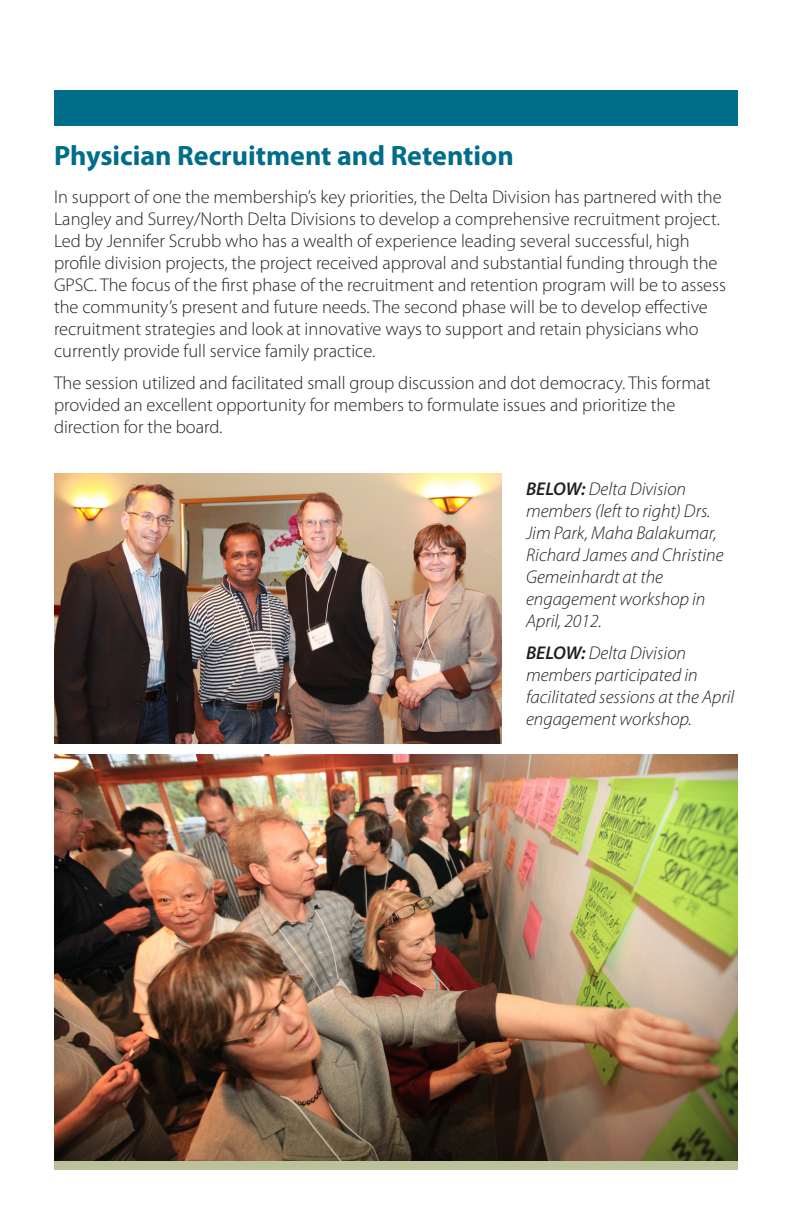
<style>
.page{position:relative;width:792px;height:1224px;background:#fff}
.page>*{position:absolute;margin:0;border:0;box-sizing:border-box;transform-origin:0 0}
.head_1_AR{font:700 28px "Myriad Pro";color:#006d8a}
.maintext_left_AR{font:300 18.4px/22px "Myriad Pro";color:#231f20}
.maintext_left_AR-2{font:italic 300 18.4px/22px "Myriad Pro";color:#231f20}
.s1{font-weight:600}
</style>
<div class="page">
<img style="left:54px;top:755px;width:684px;height:406px">
<img style="left:54px;top:474px;width:448px;height:269px">
<div style="left:54px;top:90px;width:684px;height:36px;background:#006d8a"></div>
<div style="left:54px;top:1161px;width:684px;height:9px;background:#bbc19b"></div>
<p class="head_1_AR" style="left:54px;top:137px;width:461px">Physician Recruitment and Retention</p>
<p class="maintext_left_AR" style="left:54px;top:186px;width:674px">In support of one the membership’s key priorities, the Delta Division has partnered with the Langley and Surrey/North Delta Divisions to develop a comprehensive recruitment project.<br>Led by Jennifer Scrubb who has a wealth of experience leading several successful, high profile division projects, the project received approval and substantial funding through the GPSC. The focus of the first phase of the recruitment and retention program will be to assess the community’s present and future needs. The second phase will be to develop effective recruitment strategies and look at innovative ways to support and retain physicians who currently provide full service family practice.</p>
<p class="maintext_left_AR" style="left:54px;top:372px;width:658px">The session utilized and facilitated small group discussion and dot democracy. This format provided an excellent opportunity for members to formulate issues and prioritize the direction for the board.</p>
<p class="maintext_left_AR-2" style="left:526px;top:478px;width:199px"><span class="s1">BELOW:</span> Delta Division members (left to right) Drs.<br>Jim Park, Maha Balakumar,<br>Richard James and Christine<br>Gemeinhardt at the engagement workshop in<br>April, 2012.</p>
<p class="maintext_left_AR-2" style="left:526px;top:642px;width:210px"><span class="s1">BELOW:</span> Delta Division members participated in facilitated sessions at the April engagement workshop.</p>
</div>
